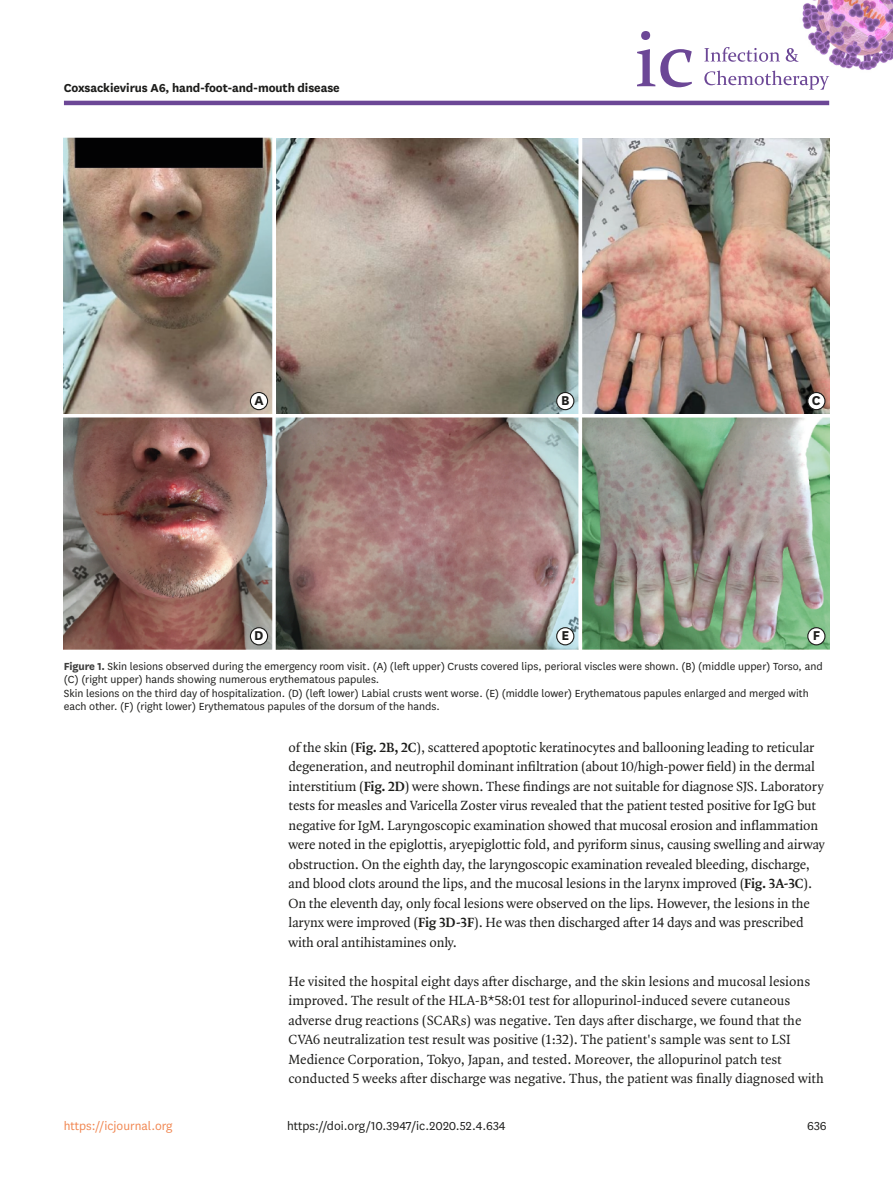
<style>
.page{position:relative;width:893px;height:1191px;background:#fff}
.page>*{position:absolute;margin:0;border:0;box-sizing:border-box;transform-origin:0 0}
.t1{font:700 15px "National";color:#1d1d1b}
.body_p{font:14.25px/19.5px "Quadraat OT";letter-spacing:-.01em;color:#1d1d1b}
.doi_running_footer{font:13.5px "National";color:#1d1d1b}
.alt-title-type{font:700 13.5px "National";letter-spacing:-.01em;color:#1d1d1b}
.t2{font:13.5px "National";color:#f18752}
.fig_caption{font:12px/13.5px "National";color:#1d1d1b}
.s1{font-weight:700;color:#3d3d3c}
.s2{font-weight:700}
</style>
<div class="page">
<img style="left:798px;top:0;width:95px;height:77px">
<svg style="left:637px;top:31px;width:55px;height:56px"></svg>
<svg style="left:704px;top:71px;width:125px;height:19px"></svg>
<svg style="left:704px;top:47px;width:94px;height:15px"></svg>
<hr style="left:64px;top:101px;width:765px;height:4px;background:#6c4796">
<img style="left:582px;top:417px;width:247px;height:232px">
<img style="left:275px;top:417px;width:304px;height:232px">
<img style="left:64px;top:417px;width:209px;height:232px">
<img style="left:64px;top:137px;width:209px;height:277px">
<img style="left:276px;top:138px;width:302px;height:276px">
<img style="left:582px;top:138px;width:247px;height:276px">
<div style="left:250px;top:392px;width:18px;height:18px;background:#fff;border-radius:50%"></div>
<div style="left:250px;top:392px;width:18px;height:18px;border:1px solid #1d1d1b;border-radius:50%"></div>
<div style="left:557px;top:392px;width:17px;height:18px;background:#fff;border-radius:50%"></div>
<div style="left:556px;top:392px;width:18px;height:18px;border:1px solid #1d1d1b;border-radius:50%"></div>
<div style="left:808px;top:392px;width:17px;height:18px;background:#fff;border-radius:50%"></div>
<div style="left:807px;top:392px;width:18px;height:18px;border:1px solid #1d1d1b;border-radius:50%"></div>
<div style="left:250px;top:627px;width:18px;height:18px;background:#fff;border-radius:50%"></div>
<div style="left:250px;top:627px;width:18px;height:18px;border:1px solid #1d1d1b;border-radius:50%"></div>
<div style="left:557px;top:627px;width:17px;height:18px;background:#fff;border-radius:50%"></div>
<div style="left:556px;top:627px;width:18px;height:18px;border:1px solid #1d1d1b;border-radius:50%"></div>
<div style="left:808px;top:627px;width:17px;height:18px;background:#fff;border-radius:50%"></div>
<div style="left:807px;top:627px;width:18px;height:18px;border:1px solid #1d1d1b;border-radius:50%"></div>
<p class="alt-title-type" style="left:64px;top:78px;width:277px">Coxsackievirus A6, hand-foot-and-mouth disease</p>
<p class="t1" style="left:254px;top:390px;width:11px">A</p>
<p class="t1" style="left:561px;top:390px;width:10px">B</p>
<p class="t1" style="left:812px;top:390px;width:10px">C</p>
<p class="t1" style="left:254px;top:625px;width:11px">D</p>
<p class="t1" style="left:561px;top:625px;width:9px">E</p>
<p class="t1" style="left:813px;top:625px;width:9px">F</p>
<p class="fig_caption" style="left:64px;top:659px;width:760px"><span class="s1">Figure 1.</span> Skin lesions observed during the emergency room visit. (A) (left upper) Crusts covered lips, perioral viscles were shown. (B) (middle upper) Torso, and (C) (right upper) hands showing numerous erythematous papules.<br>Skin lesions on the third day of hospitalization. (D) (left lower) Labial crusts went worse. (E) (middle lower) Erythematous papules enlarged and merged with each other. (F) (right lower) Erythematous papules of the dorsum of the hands.</p>
<p class="body_p" style="left:289px;top:737px;width:538px">of the skin (<span class="s2">Fig. 2B, 2C</span>), scattered apoptotic keratinocytes and ballooning leading to reticular degeneration, and neutrophil dominant infiltration (about 10/high-power field) in the dermal interstitium (<span class="s2">Fig. 2D</span>) were shown. These findings are not suitable for diagnose SJS. Laboratory tests for measles and Varicella Zoster virus revealed that the patient tested positive for IgG but negative for IgM. Laryngoscopic examination showed that mucosal erosion and inflammation were noted in the epiglottis, aryepiglottic fold, and pyriform sinus, causing swelling and airway obstruction. On the eighth day, the laryngoscopic examination revealed bleeding, discharge, and blood clots around the lips, and the mucosal lesions in the larynx improved (<span class="s2">Fig. 3A-3C</span>).<br>On the eleventh day, only focal lesions were observed on the lips. However, the lesions in the larynx were improved (<span class="s2">Fig 3D-3F</span>). He was then discharged after 14 days and was prescribed with oral antihistamines only.</p>
<p class="body_p" style="left:289px;top:971px;width:537px">He visited the hospital eight days after discharge, and the skin lesions and mucosal lesions improved. The result of the HLA-B*58:01 test for allopurinol-induced severe cutaneous adverse drug reactions (SCARs) was negative. Ten days after discharge, we found that the CVA6 neutralization test result was positive (1:32). The patient's sample was sent to LSI Medience Corporation, Tokyo, Japan, and tested. Moreover, the allopurinol patch test conducted 5 weeks after discharge was negative. Thus, the patient was finally diagnosed with</p>
<p class="t2" style="left:64px;top:1116px;width:110px">https://icjournal.org</p>
<p class="doi_running_footer" style="left:287px;top:1116px;width:220px">https://doi.org/10.3947/ic.2020.52.4.634</p>
<p class="doi_running_footer" style="left:807px;top:1116px;width:21px">636</p>
</div>
